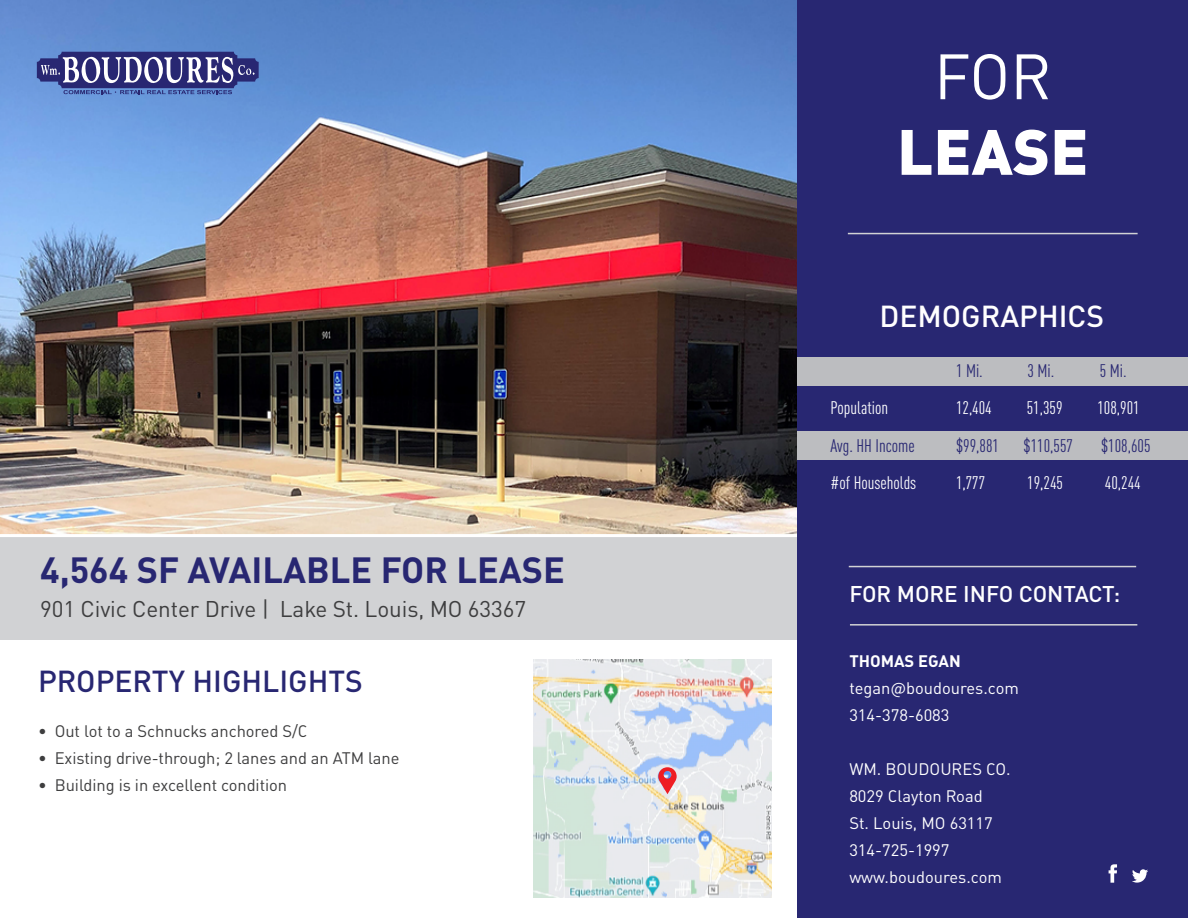
<style>
.page{position:relative;width:1188px;height:918px;background:#fff}
.page>*{position:absolute;margin:0;border:0;box-sizing:border-box;transform-origin:0 0}
.t1{font:900 63px "DIN Pro";color:#fff}
.t2{font:63px "DIN Pro";color:#fff}
.t3{font:700 36px "DIN Pro";color:#282772}
.t4{font:500 30px "DIN Pro";color:#282772}
.t5{font:500 30px "DIN Pro";color:#fff}
.t6{font:22.5px "DIN Pro";letter-spacing:-.005em;color:#3e3e3f}
.t7{font:500 22.5px "DIN Pro";color:#fff}
.t8{font:condensed 18px "DIN Pro";color:#fff}
.t9{font:condensed 18px "DIN Pro";color:#282772}
.t10{font:16.5px/27px "DIN Pro";color:#fff}
.t11{font:16.5px "DIN Pro";letter-spacing:-.005em;color:#3e3e3f}
.t12{font:700 16.5px "DIN Pro";color:#fff}
</style>
<div class="page">
<img style="left:0;top:0;width:797px;height:534px">
<svg style="left:37px;top:52px;width:222px;height:42px"></svg>
<div style="left:0;top:536px;width:837px;height:104px;background:#d1d2d4"></div>
<hr style="left:0;top:534px;width:840px;height:3px;background:#fff">
<div style="left:797px;top:0;width:391px;height:918px;background:#282772"></div>
<svg style="left:1109px;top:864px;width:8px;height:19px"></svg>
<svg style="left:1132px;top:869px;width:16px;height:14px"></svg>
<hr style="left:848px;top:233px;width:290px;height:1px;background:#d1d2d4">
<hr style="left:850px;top:624px;width:287px;height:2px;background:#d1d2d4">
<hr style="left:849px;top:566px;width:287px;height:1px;background:#d1d2d4">
<div style="left:797px;top:357px;width:391px;height:29px;background:#bcbdc0"></div>
<div style="left:797px;top:431px;width:391px;height:29px;background:#bcbdc0"></div>
<img style="left:533px;top:660px;width:238px;height:237px">
<svg style="left:658px;top:767px;width:19px;height:27px"></svg>
<h2 class="t3" style="left:40px;top:540px;width:526px">4,564 SF AVAILABLE FOR LEASE</h2>
<h3 class="t6" style="left:40px;top:591px;width:488px">901 Civic Center Drive | Lake St. Louis, MO 63367</h3>
<h3 class="t4" style="left:38px;top:656px;width:326px">PROPERTY HIGHLIGHTS</h3>
<p class="t11" style="left:38px;top:718px;width:271px">• Out lot to a Schnucks anchored S/C</p>
<p class="t11" style="left:38px;top:745px;width:363px">• Existing drive-through; 2 lanes and an ATM lane</p>
<p class="t11" style="left:38px;top:772px;width:251px">• Building is in excellent condition</p>
<h1 class="t2" style="left:934px;top:27px;width:119px">FOR</h1>
<h1 class="t1" style="left:897px;top:98px;width:193px">LEASE</h1>
<h3 class="t5" style="left:879px;top:292px;width:226px">DEMOGRAPHICS</h3>
<p class="t9" style="left:956px;top:358px;width:28px">1 Mi.</p>
<p class="t9" style="left:1027px;top:358px;width:28px">3 Mi.</p>
<p class="t9" style="left:1100px;top:358px;width:28px">5 Mi.</p>
<p class="t8" style="left:831px;top:395px;width:59px">Population</p>
<p class="t8" style="left:956px;top:395px;width:37px">12,404</p>
<p class="t8" style="left:1027px;top:395px;width:37px">51,359</p>
<p class="t8" style="left:1097px;top:395px;width:44px">108,901</p>
<p class="t9" style="left:831px;top:433px;width:86px">Avg. HH Income</p>
<p class="t9" style="left:956px;top:433px;width:45px">$99,881</p>
<p class="t9" style="left:1024px;top:433px;width:51px">$110,557</p>
<p class="t9" style="left:1101px;top:433px;width:51px">$108,605</p>
<p class="t8" style="left:831px;top:470px;width:87px">#of Households</p>
<p class="t8" style="left:956px;top:470px;width:31px">1,777</p>
<p class="t8" style="left:1027px;top:470px;width:37px">19,245</p>
<p class="t8" style="left:1105px;top:470px;width:37px">40,244</p>
<h3 class="t7" style="left:849px;top:576px;width:272px">FOR MORE INFO CONTACT:</h3>
<p class="t12" style="left:849px;top:647px;width:113px">THOMAS EGAN</p>
<p class="t10" style="left:849px;top:673px;width:171px">tegan@boudoures.com<br>314-378-6083</p>
<p class="t10" style="left:849px;top:754px;width:163px">WM. BOUDOURES CO.<br>8029 Clayton Road<br>St. Louis, MO 63117<br>314-725-1997 www.boudoures.com</p>
</div>
